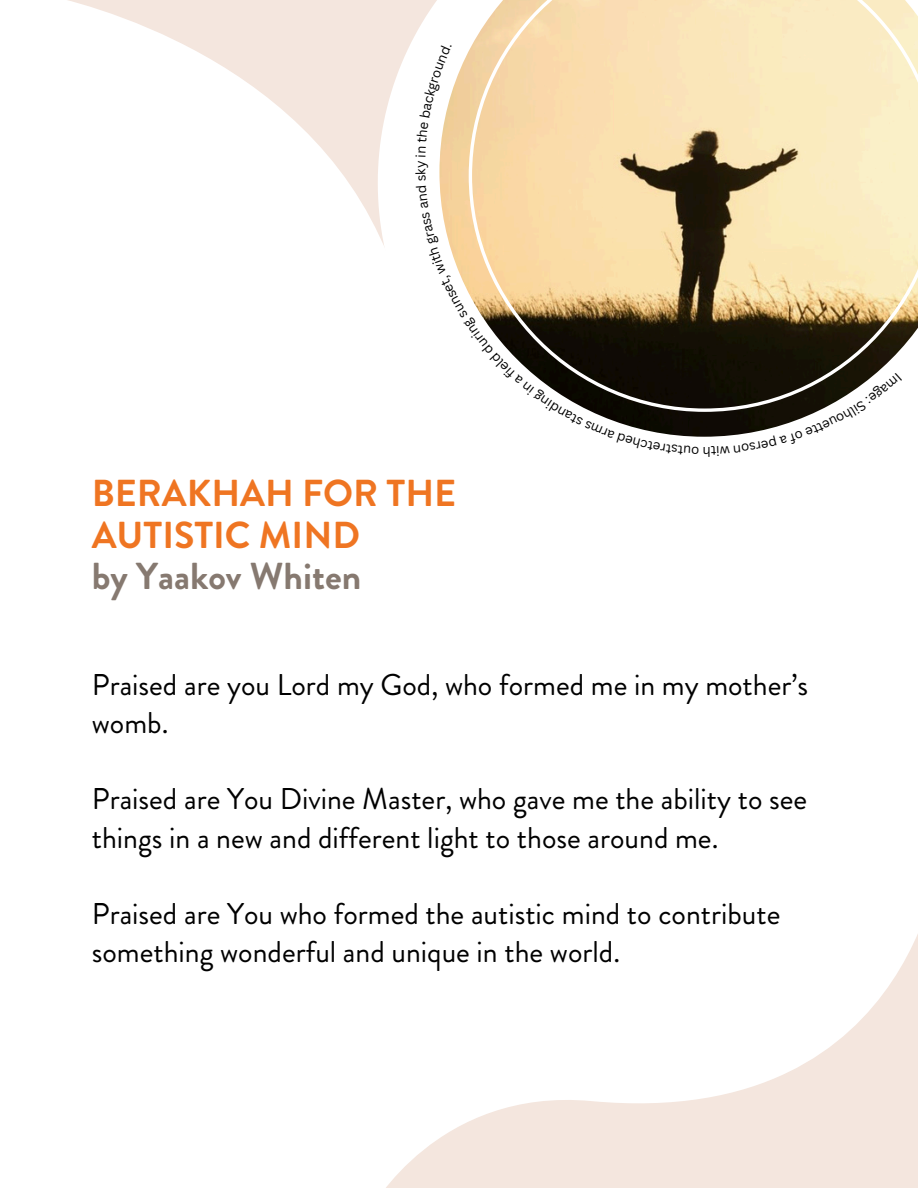
<style>
.page{position:relative;width:918px;height:1188px;background:#fff}
.page>*{position:absolute;margin:0;border:0;box-sizing:border-box;transform-origin:0 0}
.t1{font:700 37.5px/41.7px "Brandon Grotesque";color:#ef7522}
.t2{font:700 37.5px "Brandon Grotesque";color:#867970}
.t3{font:30px/38.2px "Brandon Grotesque";color:#000}
.t4{font:13.2px "Canva Sans";color:#000}
</style>
<div class="page">
<svg style="left:68px;top:0;width:310px;height:233px"></svg>
<svg style="left:378px;top:0;width:59px;height:245px"></svg>
<img style="left:439px;top:51px;width:272px;height:386px">
<svg style="left:469px;top:0;width:449px;height:412px"></svg>
<svg style="left:386px;top:934px;width:532px;height:254px"></svg>
<svg style="left:711px;top:373px;width:191px;height:64px"></svg>
<svg style="left:415px;top:169px;width:284px;height:268px"></svg>
<svg style="left:415px;top:45px;width:37px;height:112px"></svg>
<p class="t4" style="left:411px;top:168px;width:9px;rotate:-90deg">y</p>
<p class="t1" style="left:92px;top:473px;width:366px">BERAKHAH FOR THE<br>AUTISTIC MIND</p>
<p class="t2" style="left:92px;top:550px;width:271px">by Yaakov Whiten</p>
<p class="t4" style="left:711px;top:461px;width:10px;rotate:180deg">h</p>
<p class="t3" style="left:92px;top:665px;width:718px">Praised are you Lord my God, who formed me in my mother’s womb.</p>
<p class="t3" style="left:92px;top:780px;width:717px">Praised are You Divine Master, who gave me the ability to see things in a new and different light to those around me.</p>
<p class="t3" style="left:92px;top:895px;width:690px">Praised are You who formed the autistic mind to contribute something wonderful and unique in the world.</p>
</div>
